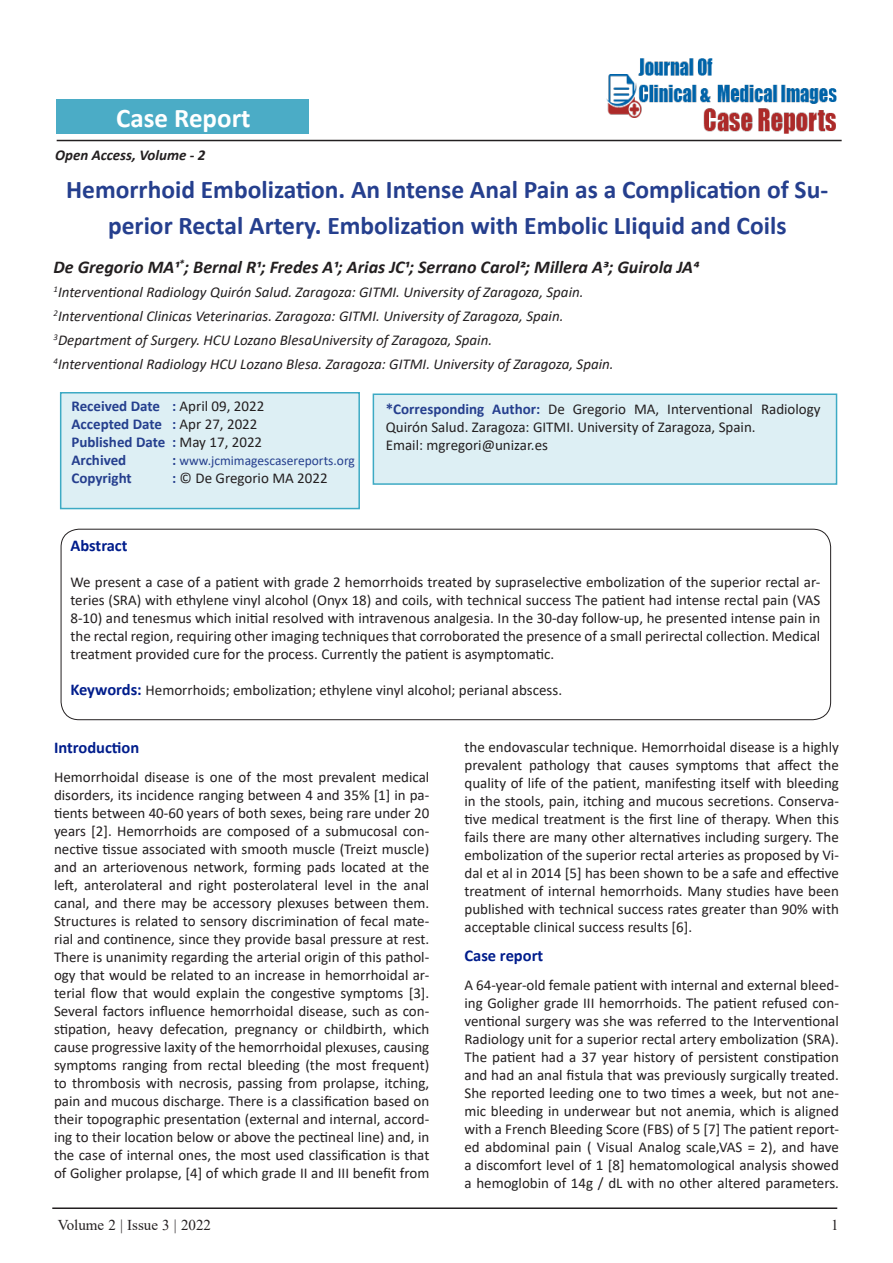
<style>
.page{position:relative;width:893px;height:1263px;background:#fff}
.page>*{position:absolute;margin:0;border:0;box-sizing:border-box;transform-origin:0 0}
.t1{font:700 27px "Calibri";color:#fff}
.Tittle{font:700 25.5px/36px "Calibri";color:#253f8e;text-align:center}
.Paragraph_Style_1{font:italic 700 18px "Calibri";color:#231f20}
.side_heading_new{font:700 16.5px "Calibri";color:#001d8c}
.side_heading_new-2{font:15px/18px "Calibri";color:#231f20;text-align:justify}
.Paragraph_Style_1-2{font:15px/18px "Calibri";color:#231f20}
.Paragraph_Style_1-3{font:italic 15px "Calibri";color:#231f20}
.Paragraph_Style_1-4{font:700 15px/18px "Calibri";color:#253f8e}
.t2{font:15px "Times New Roman";color:#231f20}
.t3{font:italic 700 15px "Calibri";color:#231f20}
.Paragraph_Style_1-5{font:13.5px "Calibri";color:#253f8e}
.s1{font-weight:400;color:#231f20}
.s2{font-weight:700;font-size:15px}
.s3{font-weight:700;color:#253f8e}
.s4{font-weight:700;font-size:16.5px;color:#001d8c}
</style>
<div class="page">
<hr style="left:57px;top:140px;width:785px;height:1px;background:#231f20">
<hr style="left:52px;top:1207px;width:785px;height:2px;background:#231f20">
<div style="left:57px;top:100px;width:252px;height:34px;background:#4bacc6"></div>
<div style="left:373px;top:393px;width:464px;height:92px;background:#ddeff4;border:2px solid #3daac4"></div>
<div style="left:60px;top:392px;width:300px;height:117px;background:#ddeff4;border:2px solid #3daac4"></div>
<div style="left:61px;top:529px;width:770px;height:191px;border:1px solid #231f20;border-radius:18px"></div>
<img style="left:605px;top:58px;width:234px;height:82px">
<p class="t1" style="left:116px;top:99px;width:136px">Case Report</p>
<p class="t3" style="left:55px;top:144px;width:152px">Open Access, Volume - 2</p>
<p class="Tittle" style="left:66px;top:171px;width:763px">Hemorrhoid Embolization. An Intense Anal Pain as a Complication of Su&shy;perior Rectal Artery. Embolization with Embolic LIiquid and Coils</p>
<p class="Paragraph_Style_1" style="left:54px;top:255px;width:647px">De Gregorio MA1<sup>*</sup>; Bernal R1; Fredes A1; Arias JC1; Serrano Carol2; Millera A3; Guirola JA4</p>
<p class="Paragraph_Style_1-3" style="left:54px;top:282px;width:531px"><sup>1</sup>Interventional Radiology Quirón Salud. Zaragoza: GITMI. University of Zaragoza, Spain.</p>
<p class="Paragraph_Style_1-3" style="left:54px;top:306px;width:511px"><sup>2</sup>Interventional Clinicas Veterinarias. Zaragoza: GITMI. University of Zaragoza, Spain.</p>
<p class="Paragraph_Style_1-3" style="left:54px;top:330px;width:440px"><sup>3</sup>Department of Surgery. HCU Lozano BlesaUniversity of Zaragoza, Spain.</p>
<p class="Paragraph_Style_1-3" style="left:54px;top:354px;width:562px"><sup>4</sup>Interventional Radiology HCU Lozano Blesa. Zaragoza: GITMI. University of Zaragoza, Spain.</p>
<p class="Paragraph_Style_1-4" style="left:72px;top:397px;width:194px">Received Date : <span class="s1">April 09, 2022<br></span>Accepted Date : <span class="s1">Apr 27, 2022<br></span>Published Date : <span class="s1">May 17, 2022<br></span>Archived</p>
<p class="Paragraph_Style_1-5" style="left:172px;top:451px;width:184px"><span class="s2">:</span> www.jcmimagescasereports.org</p>
<p class="Paragraph_Style_1-4" style="left:72px;top:469px;width:62px">Copyright</p>
<p class="Paragraph_Style_1-2" style="left:172px;top:468px;width:157px"><span class="s3">:</span> © De Gregorio MA 2022</p>
<p class="Paragraph_Style_1-2" style="left:386px;top:399px;width:436px"><span class="s3">*Corresponding Author:</span> De Gregorio MA, Interventional Radiology<br>Quirón Salud. Zaragoza: GITMI. University of Zaragoza, Spain.</p>
<p class="Paragraph_Style_1-2" style="left:386px;top:435px;width:164px">Email: mgregori@unizar.es</p>
<p class="side_heading_new" style="left:70px;top:533px;width:59px">Abstract</p>
<p class="Paragraph_Style_1-2" style="left:70px;top:572px;width:751px;text-align:justify">We present a case of a patient with grade 2 hemorrhoids treated by supraselective embolization of the superior rectal ar&shy;teries (SRA) with ethylene vinyl alcohol (Onyx 18) and coils, with technical success The patient had intense rectal pain (VAS 8-10) and tenesmus which initial resolved with intravenous analgesia. In the 30-day follow-up, he presented intense pain in the rectal region, requiring other imaging techniques that corroborated the presence of a small perirectal collection. Medical treatment provided cure for the process. Currently the patient is asymptomatic.</p>
<p class="side_heading_new-2" style="left:70px;top:680px;width:493px"><span class="s4">Keywords:</span> Hemorrhoids; embolization; ethylene vinyl alcohol; perianal abscess.</p>
<p class="side_heading_new" style="left:54px;top:736px;width:87px">Introduction</p>
<p class="side_heading_new-2" style="left:54px;top:768px;width:377px">Hemorrhoidal disease is one of the most prevalent medical disorders, its incidence ranging between 4 and 35% [1] in pa&shy;tients between 40-60 years of both sexes, being rare under 20 years [2]. Hemorrhoids are composed of a submucosal con&shy;nective tissue associated with smooth muscle (Treizt muscle) and an arteriovenous network, forming pads located at the left, anterolateral and right posterolateral level in the anal canal, and there may be accessory plexuses between them.<br>Structures is related to sensory discrimination of fecal mate&shy;rial and continence, since they provide basal pressure at rest.<br>There is unanimity regarding the arterial origin of this pathol&shy;ogy that would be related to an increase in hemorrhoidal ar&shy;terial flow that would explain the congestive symptoms [3].<br>Several factors influence hemorrhoidal disease, such as con&shy;stipation, heavy defecation, pregnancy or childbirth, which cause progressive laxity of the hemorrhoidal plexuses, causing symptoms ranging from rectal bleeding (the most frequent) to thrombosis with necrosis, passing from prolapse, itching, pain and mucous discharge. There is a classification based on their topographic presentation (external and internal, accord&shy;ing to their location below or above the pectineal line) and, in the case of internal ones, the most used classification is that of Goligher prolapse, [4] of which grade II and III benefit from</p>
<p class="side_heading_new-2" style="left:464px;top:738px;width:376px">the endovascular technique. Hemorrhoidal disease is a highly prevalent pathology that causes symptoms that affect the quality of life of the patient, manifesting itself with bleeding in the stools, pain, itching and mucous secretions. Conserva&shy;tive medical treatment is the first line of therapy. When this fails there are many other alternatives including surgery. The embolization of the superior rectal arteries as proposed by Vi&shy;dal et al in 2014 [5] has been shown to be a safe and effective treatment of internal hemorrhoids. Many studies have been published with technical success rates greater than 90% with acceptable clinical success results [6].</p>
<p class="side_heading_new" style="left:464px;top:944px;width:80px">Case report</p>
<p class="side_heading_new-2" style="left:464px;top:975px;width:376px">A 64-year-old female patient with internal and external bleed&shy;ing Goligher grade III hemorrhoids. The patient refused con&shy;ventional surgery was she was referred to the Interventional Radiology unit for a superior rectal artery embolization (SRA).<br>The patient had a 37 year history of persistent constipation and had an anal fistula that was previously surgically treated.<br>She reported leeding one to two times a week, but not ane&shy;mic bleeding in underwear but not anemia, which is aligned with a French Bleeding Score (FBS) of 5 [7] The patient report&shy;ed abdominal pain ( Visual Analog scale,VAS = 2), and have a discomfort level of 1 [8] hematomological analysis showed a hemoglobin of 14g / dL with no other altered parameters.</p>
<p class="t2" style="left:58px;top:1214px;width:155px">Volume 2 | Issue 3 | 2022</p>
<p class="t2" style="left:831px;top:1214px;width:9px">1</p>
</div>
